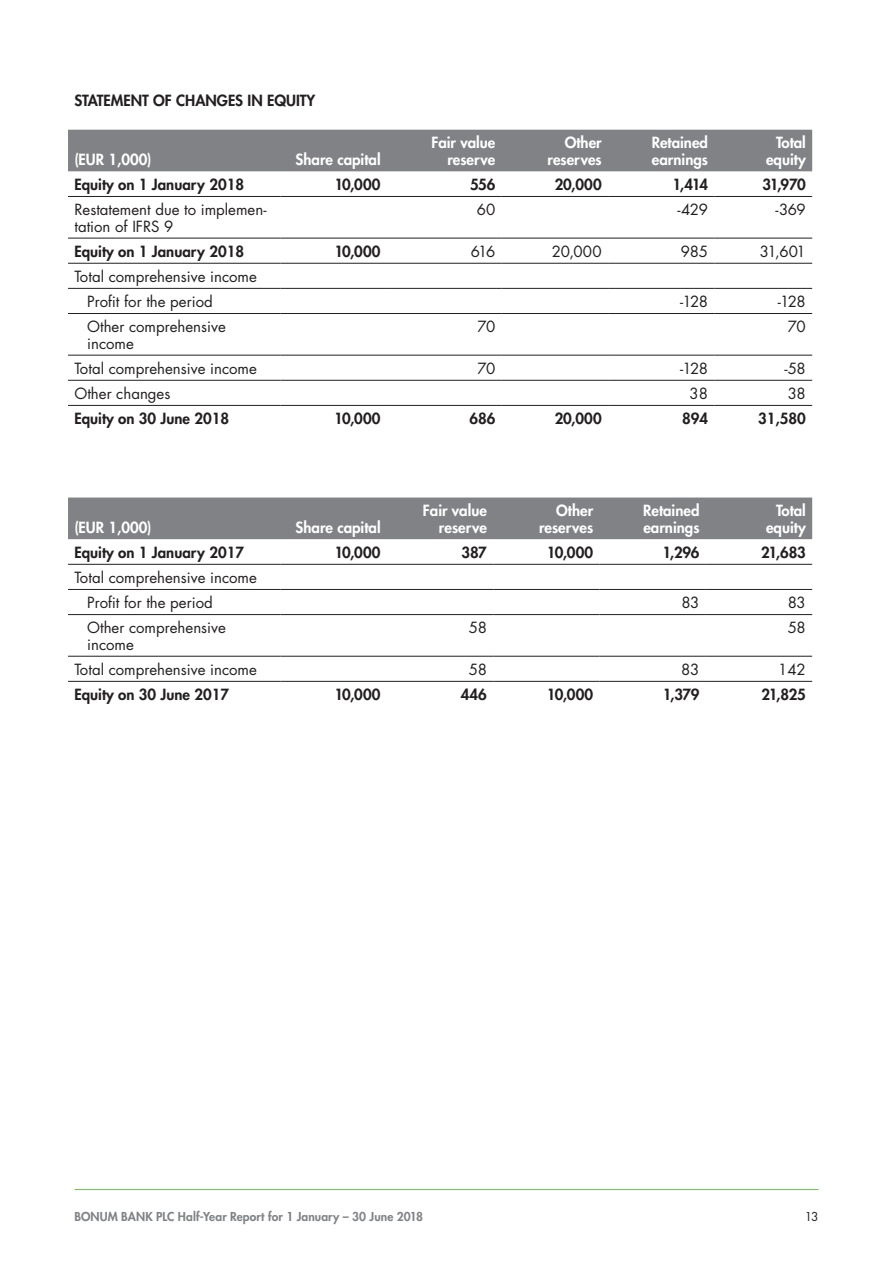
<style>
.page{position:relative;width:893px;height:1263px;background:#fff}
.page>*{position:absolute;margin:0;border:0;box-sizing:border-box;transform-origin:0 0}
.t1{font:15px/16.5px "Futura Std";color:#231f20}
.t2{font:800 15px "Futura Std";color:#231f20}
.t3{font:800 15px/16.5px "Futura Std";color:#fff;text-align:right}
.t4{font:800 12px "Futura Std";letter-spacing:.005em;color:#808285}
.t5{font:12px "Futura Std";color:#231f20}
</style>
<div class="page">
<hr style="left:74px;top:1189px;width:745px;height:1px;background:#70bf4c">
<div style="left:68px;top:130px;width:744px;height:41px;background:#808285"></div>
<hr style="left:68px;top:196px;width:213px;height:1px;background:#231f20">
<hr style="left:281px;top:196px;width:106px;height:1px;background:#231f20">
<hr style="left:387px;top:196px;width:115px;height:1px;background:#231f20">
<hr style="left:502px;top:196px;width:106px;height:1px;background:#231f20">
<hr style="left:608px;top:196px;width:106px;height:1px;background:#231f20">
<hr style="left:714px;top:196px;width:98px;height:1px;background:#231f20">
<hr style="left:68px;top:238px;width:213px;height:1px;background:#231f20">
<hr style="left:281px;top:238px;width:106px;height:1px;background:#231f20">
<hr style="left:387px;top:238px;width:115px;height:1px;background:#231f20">
<hr style="left:502px;top:238px;width:106px;height:1px;background:#231f20">
<hr style="left:608px;top:238px;width:106px;height:1px;background:#231f20">
<hr style="left:714px;top:238px;width:98px;height:1px;background:#231f20">
<hr style="left:68px;top:263px;width:213px;height:1px;background:#231f20">
<hr style="left:281px;top:263px;width:106px;height:1px;background:#231f20">
<hr style="left:387px;top:263px;width:115px;height:1px;background:#231f20">
<hr style="left:502px;top:263px;width:106px;height:1px;background:#231f20">
<hr style="left:608px;top:263px;width:106px;height:1px;background:#231f20">
<hr style="left:714px;top:263px;width:98px;height:1px;background:#231f20">
<hr style="left:68px;top:288px;width:213px;height:1px;background:#231f20">
<hr style="left:281px;top:288px;width:106px;height:1px;background:#231f20">
<hr style="left:387px;top:288px;width:115px;height:1px;background:#231f20">
<hr style="left:502px;top:288px;width:106px;height:1px;background:#231f20">
<hr style="left:608px;top:288px;width:106px;height:1px;background:#231f20">
<hr style="left:714px;top:288px;width:98px;height:1px;background:#231f20">
<hr style="left:68px;top:313px;width:213px;height:1px;background:#231f20">
<hr style="left:281px;top:313px;width:106px;height:1px;background:#231f20">
<hr style="left:387px;top:313px;width:115px;height:1px;background:#231f20">
<hr style="left:502px;top:313px;width:106px;height:1px;background:#231f20">
<hr style="left:608px;top:313px;width:106px;height:1px;background:#231f20">
<hr style="left:714px;top:313px;width:98px;height:1px;background:#231f20">
<hr style="left:68px;top:355px;width:213px;height:1px;background:#231f20">
<hr style="left:281px;top:355px;width:106px;height:1px;background:#231f20">
<hr style="left:387px;top:355px;width:115px;height:1px;background:#231f20">
<hr style="left:502px;top:355px;width:106px;height:1px;background:#231f20">
<hr style="left:608px;top:355px;width:106px;height:1px;background:#231f20">
<hr style="left:714px;top:355px;width:98px;height:1px;background:#231f20">
<hr style="left:68px;top:380px;width:213px;height:1px;background:#231f20">
<hr style="left:281px;top:380px;width:106px;height:1px;background:#231f20">
<hr style="left:387px;top:380px;width:115px;height:1px;background:#231f20">
<hr style="left:502px;top:380px;width:106px;height:1px;background:#231f20">
<hr style="left:608px;top:380px;width:106px;height:1px;background:#231f20">
<hr style="left:714px;top:380px;width:98px;height:1px;background:#231f20">
<hr style="left:68px;top:405px;width:213px;height:1px;background:#231f20">
<hr style="left:281px;top:405px;width:106px;height:1px;background:#231f20">
<hr style="left:387px;top:405px;width:115px;height:1px;background:#231f20">
<hr style="left:502px;top:405px;width:106px;height:1px;background:#231f20">
<hr style="left:608px;top:405px;width:106px;height:1px;background:#231f20">
<hr style="left:714px;top:405px;width:98px;height:1px;background:#231f20">
<div style="left:68px;top:497px;width:744px;height:42px;background:#808285"></div>
<hr style="left:68px;top:564px;width:213px;height:1px;background:#231f20">
<hr style="left:281px;top:564px;width:106px;height:1px;background:#231f20">
<hr style="left:387px;top:564px;width:106px;height:1px;background:#231f20">
<hr style="left:493px;top:564px;width:107px;height:1px;background:#231f20">
<hr style="left:600px;top:564px;width:106px;height:1px;background:#231f20">
<hr style="left:706px;top:564px;width:106px;height:1px;background:#231f20">
<hr style="left:68px;top:589px;width:213px;height:1px;background:#231f20">
<hr style="left:281px;top:589px;width:106px;height:1px;background:#231f20">
<hr style="left:387px;top:589px;width:106px;height:1px;background:#231f20">
<hr style="left:493px;top:589px;width:107px;height:1px;background:#231f20">
<hr style="left:600px;top:589px;width:106px;height:1px;background:#231f20">
<hr style="left:706px;top:589px;width:106px;height:1px;background:#231f20">
<hr style="left:68px;top:614px;width:213px;height:1px;background:#231f20">
<hr style="left:281px;top:614px;width:106px;height:1px;background:#231f20">
<hr style="left:387px;top:614px;width:106px;height:1px;background:#231f20">
<hr style="left:493px;top:614px;width:107px;height:1px;background:#231f20">
<hr style="left:600px;top:614px;width:106px;height:1px;background:#231f20">
<hr style="left:706px;top:614px;width:106px;height:1px;background:#231f20">
<hr style="left:68px;top:656px;width:213px;height:1px;background:#231f20">
<hr style="left:281px;top:656px;width:106px;height:1px;background:#231f20">
<hr style="left:387px;top:656px;width:106px;height:1px;background:#231f20">
<hr style="left:493px;top:656px;width:107px;height:1px;background:#231f20">
<hr style="left:600px;top:656px;width:106px;height:1px;background:#231f20">
<hr style="left:706px;top:656px;width:106px;height:1px;background:#231f20">
<hr style="left:68px;top:681px;width:213px;height:1px;background:#231f20">
<hr style="left:281px;top:681px;width:106px;height:1px;background:#231f20">
<hr style="left:387px;top:681px;width:106px;height:1px;background:#231f20">
<hr style="left:493px;top:681px;width:107px;height:1px;background:#231f20">
<hr style="left:600px;top:681px;width:106px;height:1px;background:#231f20">
<hr style="left:706px;top:681px;width:106px;height:1px;background:#231f20">
<p class="t2" style="left:74px;top:91px;width:242px">STATEMENT OF CHANGES IN EQUITY</p>
<p class="t3" style="left:74px;top:151px;width:79px">(EUR 1,000)</p>
<p class="t3" style="left:296px;top:151px;width:87px">Share capital</p>
<p class="t3" style="left:431px;top:135px;width:65px">Fair value reserve</p>
<p class="t3" style="left:548px;top:135px;width:56px">Other reserves</p>
<p class="t3" style="left:652px;top:135px;width:58px;text-align:left">Retained earnings</p>
<p class="t3" style="left:766px;top:135px;width:41px">Total equity</p>
<p class="t2" style="left:74px;top:175px;width:171px">Equity on 1 January 2018</p>
<p class="t2" style="left:334px;top:175px;width:48px">10,000</p>
<p class="t2" style="left:470px;top:175px;width:27px">556</p>
<p class="t2" style="left:555px;top:175px;width:49px">20,000</p>
<p class="t2" style="left:673px;top:175px;width:37px">1,414</p>
<p class="t2" style="left:762px;top:175px;width:45px">31,970</p>
<p class="t1" style="left:74px;top:202px;width:194px">Restatement due to implemen&shy;tation of IFRS 9</p>
<p class="t1" style="left:477px;top:202px;width:20px">60</p>
<p class="t1" style="left:677px;top:202px;width:32px">-429</p>
<p class="t1" style="left:775px;top:202px;width:32px">-369</p>
<p class="t2" style="left:74px;top:242px;width:171px">Equity on 1 January 2018</p>
<p class="t2" style="left:334px;top:242px;width:48px">10,000</p>
<p class="t1" style="left:471px;top:243px;width:26px">616</p>
<p class="t1" style="left:552px;top:243px;width:51px">20,000</p>
<p class="t1" style="left:681px;top:243px;width:29px">985</p>
<p class="t1" style="left:760px;top:243px;width:48px">31,601</p>
<p class="t1" style="left:87px;top:264px;width:171px;line-height:25.2px;text-indent:-13px">Total comprehensive income<br>Profit for the period</p>
<p class="t1" style="left:680px;top:293px;width:29px">-128</p>
<p class="t1" style="left:778px;top:293px;width:29px">-128</p>
<p class="t1" style="left:87px;top:319px;width:140px">Other comprehensive income</p>
<p class="t1" style="left:478px;top:319px;width:19px">70</p>
<p class="t1" style="left:788px;top:319px;width:19px">70</p>
<p class="t1" style="left:74px;top:360px;width:184px">Total comprehensive income</p>
<p class="t1" style="left:478px;top:360px;width:19px">70</p>
<p class="t1" style="left:680px;top:360px;width:29px">-128</p>
<p class="t1" style="left:784px;top:360px;width:23px">-58</p>
<p class="t1" style="left:74px;top:385px;width:97px">Other changes</p>
<p class="t1" style="left:689px;top:385px;width:20px">38</p>
<p class="t1" style="left:788px;top:385px;width:20px">38</p>
<p class="t2" style="left:74px;top:409px;width:156px">Equity on 30 June 2018</p>
<p class="t2" style="left:334px;top:409px;width:48px">10,000</p>
<p class="t2" style="left:469px;top:409px;width:28px">686</p>
<p class="t2" style="left:555px;top:409px;width:49px">20,000</p>
<p class="t2" style="left:682px;top:409px;width:28px">894</p>
<p class="t2" style="left:758px;top:409px;width:49px">31,580</p>
<p class="t3" style="left:74px;top:519px;width:79px">(EUR 1,000)</p>
<p class="t3" style="left:296px;top:519px;width:87px">Share capital</p>
<p class="t3" style="left:423px;top:502px;width:65px">Fair value reserve</p>
<p class="t3" style="left:539px;top:502px;width:56px">Other reserves</p>
<p class="t3" style="left:643px;top:502px;width:58px;text-align:left">Retained earnings</p>
<p class="t3" style="left:766px;top:502px;width:41px">Total equity</p>
<p class="t2" style="left:74px;top:543px;width:171px">Equity on 1 January 2017</p>
<p class="t2" style="left:334px;top:543px;width:48px">10,000</p>
<p class="t2" style="left:462px;top:543px;width:27px">387</p>
<p class="t2" style="left:547px;top:543px;width:48px">10,000</p>
<p class="t2" style="left:662px;top:543px;width:39px">1,296</p>
<p class="t2" style="left:761px;top:543px;width:46px">21,683</p>
<p class="t1" style="left:87px;top:565px;width:171px;line-height:25.2px;text-indent:-13px">Total comprehensive income<br>Profit for the period</p>
<p class="t1" style="left:681px;top:595px;width:20px">83</p>
<p class="t1" style="left:788px;top:595px;width:20px">83</p>
<p class="t1" style="left:87px;top:620px;width:140px">Other comprehensive income</p>
<p class="t1" style="left:469px;top:620px;width:19px">58</p>
<p class="t1" style="left:788px;top:620px;width:19px">58</p>
<p class="t1" style="left:74px;top:661px;width:184px">Total comprehensive income</p>
<p class="t1" style="left:469px;top:661px;width:19px">58</p>
<p class="t1" style="left:681px;top:661px;width:20px">83</p>
<p class="t1" style="left:778px;top:661px;width:29px">142</p>
<p class="t2" style="left:74px;top:685px;width:156px">Equity on 30 June 2017</p>
<p class="t2" style="left:334px;top:685px;width:48px">10,000</p>
<p class="t2" style="left:461px;top:685px;width:28px">446</p>
<p class="t2" style="left:547px;top:685px;width:48px">10,000</p>
<p class="t2" style="left:663px;top:685px;width:38px">1,379</p>
<p class="t2" style="left:761px;top:685px;width:46px">21,825</p>
<p class="t4" style="left:74px;top:1209px;width:350px">BONUM BANK PLC Half-Year Report for 1 January – 30 June 2018</p>
<p class="t5" style="left:805px;top:1209px;width:15px">13</p>
</div>
